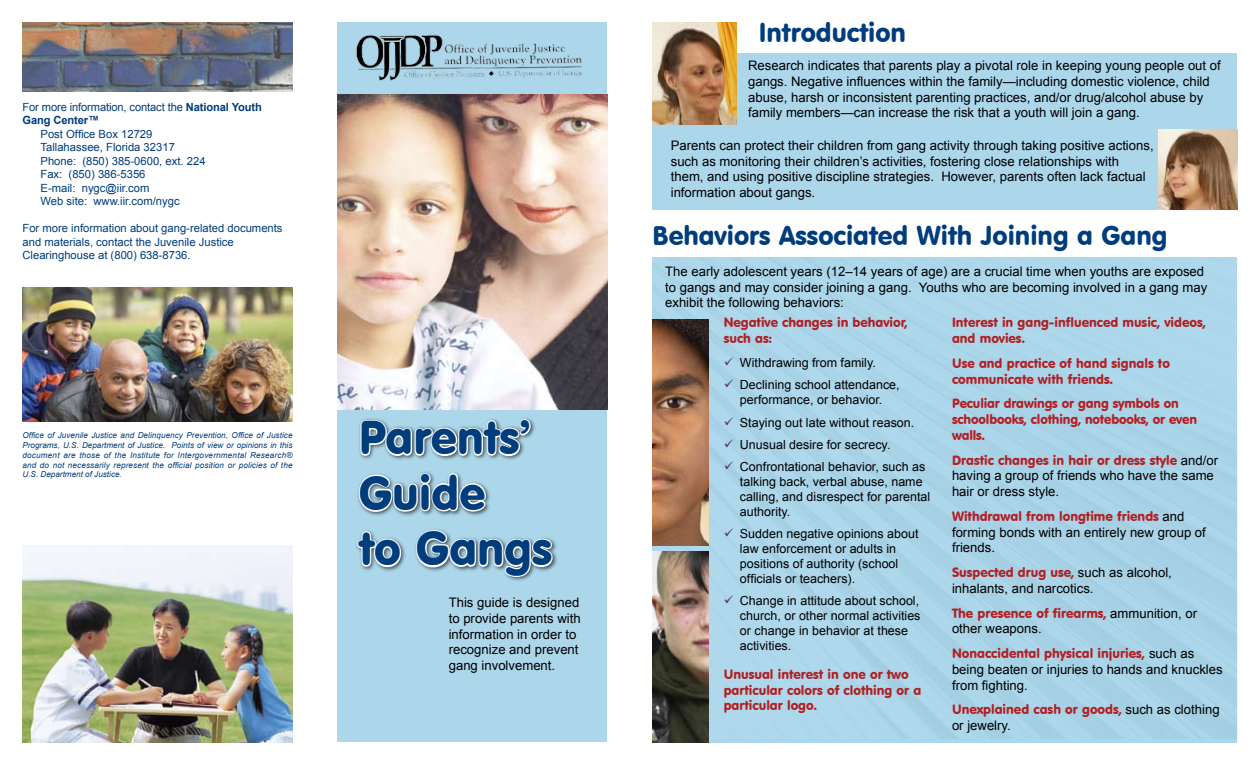
<style>
.page{position:relative;width:1260px;height:765px;background:#fff}
.page>*{position:absolute;margin:0;border:0;box-sizing:border-box;transform-origin:0 0}
.t1{font:46.25px/55.5px "VAG Rounded BT";color:#003d7d}
.t2{font:26.25px "VAG Rounded BT";color:#003d7d}
.t3{font:13.12px/15.8px "Arial";color:#000}
.t4{font:13.12px/15.8px "VAG Rounded BT";color:#b21f24}
.t5{font:12.5px/15px "Arial";color:#000}
.t6{font:12.5px/22.2px "Wingdings";color:#56335c;text-align:justify}
.t7{font:11.25px/13.5px "Arial";color:#003d7d}
.t8{font:italic 8.12px/9.8px "Arial";letter-spacing:.015em;color:#003d7d;text-align:justify}
.s1{font-weight:700}
.s2{font-family:"Arial";color:#000}
</style>
<div class="page">
<div style="left:652px;top:53px;width:586px;height:157px;background:#acd6ea"></div>
<div style="left:338px;top:22px;width:270px;height:720px;background:#acd6ea"></div>
<img style="left:338px;top:94px;width:270px;height:315px">
<svg style="left:359px;top:418px;width:173px;height:40px"></svg>
<svg style="left:358px;top:472px;width:130px;height:41px"></svg>
<svg style="left:356px;top:530px;width:46px;height:39px"></svg>
<svg style="left:415px;top:529px;width:139px;height:50px"></svg>
<img style="left:356px;top:35px;width:226px;height:46px">
<img style="left:22px;top:22px;width:270px;height:70px">
<img style="left:22px;top:288px;width:270px;height:133px">
<div style="left:652px;top:259px;width:586px;height:480px;background:#abd5e9"></div>
<img style="left:652px;top:319px;width:57px;height:227px">
<img style="left:652px;top:552px;width:57px;height:190px">
<img style="left:22px;top:546px;width:270px;height:196px">
<img style="left:652px;top:22px;width:85px;height:102px">
<img style="left:1159px;top:130px;width:79px;height:80px">
<svg style="left:725px;top:358px;width:8px;height:30px"></svg>
<svg style="left:725px;top:529px;width:8px;height:8px"></svg>
<svg style="left:725px;top:596px;width:8px;height:8px"></svg>
<p class="t7" style="left:22px;top:100px;width:241px">For more information, contact the <span class="s1">National Youth<br>Gang Center™</span></p>
<p class="t7" style="left:41px;top:127px;width:167px">Post Office Box 12729<br>Tallahassee, Florida 32317<br>Phone: (850) 385-0600, ext. 224<br>Fax: (850) 386-5356<br>E-mail: nygc@iir.com<br>Web site: www.iir.com/nygc</p>
<p class="t7" style="left:22px;top:222px;width:262px">For more information about gang-related documents and materials, contact the Juvenile Justice<br>Clearinghouse at (800) 638-8736.</p>
<p class="t8" style="left:22px;top:431px;width:272px">Office of Juvenile Justice and Delinquency Prevention, Office of Justice Programs, U.S. Department of Justice. Points of view or opinions in this document are those of the Institute for Intergovernmental Research® and do not necessarily represent the official position or policies of the U.S. Department of Justice.</p>
<h1 class="t1" style="left:359px;top:409px;width:195px">Parents’<br>Guide<br>to Gangs</h1>
<p class="t3" style="left:449px;top:595px;width:134px">This guide is designed to provide parents with information in order to recognize and prevent gang involvement.</p>
<h2 class="t2" style="left:759px;top:16px;width:149px">Introduction</h2>
<p class="t3" style="left:748px;top:58px;width:474px">Research indicates that parents play a pivotal role in keeping young people out of gangs. Negative influences within the family—including domestic violence, child abuse, harsh or inconsistent parenting practices, and/or drug/alcohol abuse by family members—can increase the risk that a youth will join a gang.</p>
<p class="t3" style="left:671px;top:138px;width:484px">Parents can protect their children from gang activity through taking positive actions, such as monitoring their children’s activities, fostering close relationships with them, and using positive discipline strategies. However, parents often lack factual information about gangs.</p>
<h2 class="t2" style="left:652px;top:219px;width:516px">Behaviors Associated With Joining a Gang</h2>
<p class="t3" style="left:665px;top:263px;width:544px">The early adolescent years (12–14 years of age) are a crucial time when youths are exposed to gangs and may consider joining a gang. Youths who are becoming involved in a gang may exhibit the following behaviors:</p>
<p class="t4" style="left:952px;top:315px;width:255px">Interest in gang-influenced music, videos, and movies.</p>
<p class="t4" style="left:952px;top:355px;width:219px">Use and practice of hand signals to communicate with friends.</p>
<p class="t4" style="left:952px;top:396px;width:246px">Peculiar drawings or gang symbols on schoolbooks, clothing, notebooks, or even walls.</p>
<p class="t4" style="left:952px;top:452px;width:268px">Drastic changes in hair or dress style <span class="s2">and/or</span></p>
<p class="t3" style="left:952px;top:468px;width:263px">having a group of friends who have the same hair or dress style.</p>
<p class="t4" style="left:952px;top:508px;width:234px">Withdrawal from longtime friends <span class="s2">and</span></p>
<p class="t3" style="left:952px;top:524px;width:255px">forming bonds with an entirely new group of friends.</p>
<p class="t4" style="left:952px;top:564px;width:221px">Suspected drug use, <span class="s2">such as alcohol,</span></p>
<p class="t3" style="left:952px;top:581px;width:143px">inhalants, and narcotics.</p>
<p class="t4" style="left:952px;top:605px;width:247px">The presence of firearms, <span class="s2">ammunition, or</span></p>
<p class="t3" style="left:952px;top:621px;width:91px">other weapons.</p>
<p class="t4" style="left:952px;top:645px;width:244px">Nonaccidental physical injuries, <span class="s2">such as</span></p>
<p class="t3" style="left:952px;top:662px;width:272px">being beaten or injuries to hands and knuckles from fighting.</p>
<p class="t4" style="left:952px;top:702px;width:269px">Unexplained cash or goods, <span class="s2">such as clothing</span></p>
<p class="t3" style="left:952px;top:718px;width:60px">or jewelry.</p>
<p class="t4" style="left:724px;top:315px;width:185px">Negative changes in behavior, such as:</p>
<p class="t5" style="left:740px;top:352px;width:161px;line-height:22.2px">Withdrawing from family.<br>Declining school attendance,</p>
<p class="t5" style="left:740px;top:389px;width:187px;line-height:22.2px">performance, or behavior.<br>Staying out late without reason.<br>Unusual desire for secrecy.<br>Confrontational behavior, such as</p>
<p class="t5" style="left:740px;top:474px;width:192px">talking back, verbal abuse, name calling, and disrespect for parental authority.</p>
<p class="t5" style="left:740px;top:526px;width:180px">Sudden negative opinions about law enforcement or adults in positions of authority (school officials or teachers).</p>
<p class="t5" style="left:740px;top:594px;width:182px">Change in attitude about school, church, or other normal activities or change in behavior at these activities.</p>
<p class="t4" style="left:724px;top:666px;width:199px">Unusual interest in one or two particular colors of clothing or a particular logo.</p>
<p class="t6" style="left:724px;top:411px;width:11px">✓ ✓ ✓</p>
</div>
